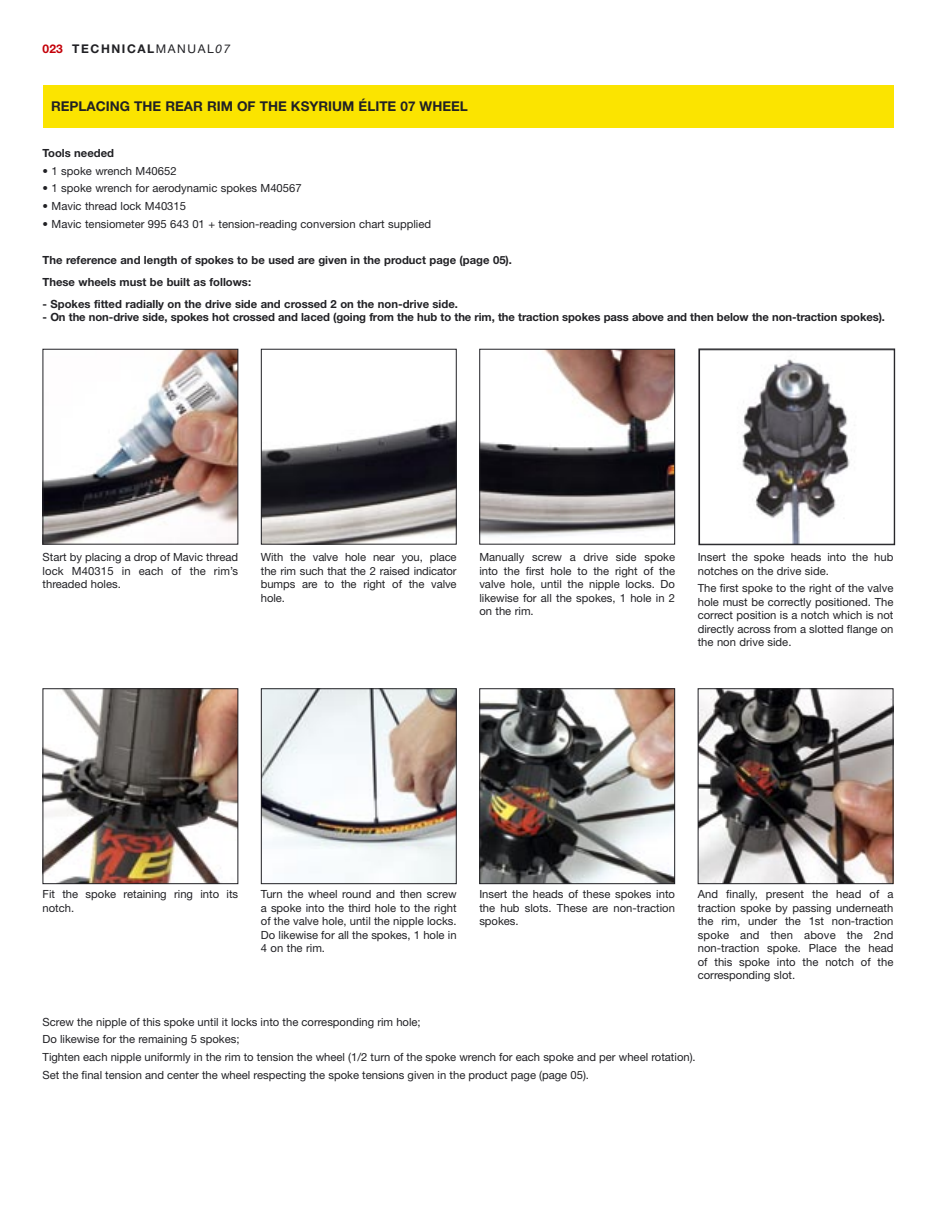
<style>
.page{position:relative;width:936px;height:1221px;background:#fff}
.page>*{position:absolute;margin:0;border:0;box-sizing:border-box;transform-origin:0 0}
.Normal_e{font:700 13.5px "Helvetica Neue";color:#212125}
.Normal_e-2{font:700 12px "Helvetica Neue";letter-spacing:.13em;color:#212125}
.Normal_e-3{font:700 12px "Helvetica Neue";color:#c40009}
.Normal_e-4{font:11.25px/13.5px "Helvetica Neue";color:#212125;text-align:justify}
.Normal_e-5{font:700 11.25px "Helvetica Neue";color:#212125}
.s1{font-weight:400}
.s2{font-weight:400;font-style:italic}
</style>
<div class="page">
<img style="left:45px;top:351px;width:191px;height:191px">
<div style="left:43px;top:349px;width:195px;height:195px;border:1px solid #212125"></div>
<img style="left:263px;top:421px;width:191px;height:121px">
<div style="left:261px;top:349px;width:195px;height:195px;border:1px solid #212125"></div>
<img style="left:481px;top:351px;width:192px;height:186px">
<div style="left:479px;top:349px;width:196px;height:195px;border:1px solid #212125"></div>
<img style="left:45px;top:690px;width:191px;height:192px">
<div style="left:43px;top:688px;width:195px;height:196px;border:1px solid #212125"></div>
<img style="left:263px;top:690px;width:191px;height:192px">
<div style="left:261px;top:688px;width:195px;height:196px;border:1px solid #212125"></div>
<img style="left:481px;top:690px;width:192px;height:192px">
<div style="left:479px;top:688px;width:196px;height:196px;border:1px solid #212125"></div>
<div style="left:43px;top:85px;width:850px;height:43px;background:#fbe400"></div>
<img style="left:699px;top:690px;width:192px;height:192px">
<div style="left:697px;top:688px;width:196px;height:196px;border:1px solid #212125"></div>
<img style="left:742px;top:359px;width:108px;height:183px">
<div style="left:698px;top:349px;width:196px;height:196px;border:1px solid #212125"></div>
<p class="Normal_e-3" style="left:43px;top:41px;width:22px">023</p>
<p class="Normal_e-2" style="left:72px;top:41px;width:159px">TECHNICAL<span class="s1">MANUAL</span><span class="s2">07</span></p>
<p class="Normal_e" style="left:51px;top:98px;width:418px">REPLACING THE REAR RIM OF THE KSYRIUM ÉLITE 07 WHEEL</p>
<p class="Normal_e-5" style="left:43px;top:146px;width:73px">Tools needed</p>
<p class="Normal_e-4" style="left:43px;top:164px;width:136px">• 1 spoke wrench M40652</p>
<p class="Normal_e-4" style="left:43px;top:181px;width:260px">• 1 spoke wrench for aerodynamic spokes M40567</p>
<p class="Normal_e-4" style="left:43px;top:199px;width:145px">• Mavic thread lock M40315</p>
<p class="Normal_e-4" style="left:43px;top:217px;width:390px">• Mavic tensiometer 995 643 01 + tension-reading conversion chart supplied</p>
<p class="Normal_e-5" style="left:43px;top:252px;width:471px">The reference and length of spokes to be used are given in the product page (page 05).</p>
<p class="Normal_e-5" style="left:43px;top:274px;width:210px">These wheels must be built as follows:</p>
<p class="Normal_e-5" style="left:43px;top:296px;width:417px">- Spokes fitted radially on the drive side and crossed 2 on the non-drive side.</p>
<p class="Normal_e-5" style="left:43px;top:310px;width:843px">- On the non-drive side, spokes hot crossed and laced (going from the hub to the rim, the traction spokes pass above and then below the non-traction spokes).</p>
<p class="Normal_e-4" style="left:43px;top:550px;width:197px">Start by placing a drop of Mavic thread lock M40315 in each of the rim’s threaded holes.</p>
<p class="Normal_e-4" style="left:261px;top:550px;width:197px">With the valve hole near you, place the rim such that the 2 raised indicator bumps are to the right of the valve hole.</p>
<p class="Normal_e-4" style="left:479px;top:550px;width:197px">Manually screw a drive side spoke into the first hole to the right of the valve hole, until the nipple locks. Do likewise for all the spokes, 1 hole in 2 on the rim.</p>
<p class="Normal_e-4" style="left:697px;top:550px;width:197px">Insert the spoke heads into the hub notches on the drive side.</p>
<p class="Normal_e-4" style="left:697px;top:581px;width:197px">The first spoke to the right of the valve hole must be correctly positioned. The correct position is a notch which is not directly across from a slotted flange on the non drive side.</p>
<p class="Normal_e-4" style="left:43px;top:887px;width:197px">Fit the spoke retaining ring into its notch.</p>
<p class="Normal_e-4" style="left:261px;top:887px;width:197px">Turn the wheel round and then screw a spoke into the third hole to the right of the valve hole, until the nipple locks.<br>Do likewise for all the spokes, 1 hole in 4 on the rim.</p>
<p class="Normal_e-4" style="left:479px;top:887px;width:197px">Insert the heads of these spokes into the hub slots. These are non-traction spokes.</p>
<p class="Normal_e-4" style="left:697px;top:887px;width:197px">And finally, present the head of a traction spoke by passing underneath the rim, under the 1st non-traction spoke and then above the 2nd non-traction spoke. Place the head of this spoke into the notch of the corresponding slot.</p>
<p class="Normal_e-4" style="left:43px;top:1014px;width:379px">Screw the nipple of this spoke until it locks into the corresponding rim hole;</p>
<p class="Normal_e-4" style="left:43px;top:1032px;width:198px">Do likewise for the remaining 5 spokes;</p>
<p class="Normal_e-4" style="left:43px;top:1050px;width:654px">Tighten each nipple uniformly in the rim to tension the wheel (1/2 turn of the spoke wrench for each spoke and per wheel rotation).</p>
<p class="Normal_e-4" style="left:43px;top:1067px;width:548px">Set the final tension and center the wheel respecting the spoke tensions given in the product page (page 05).</p>
</div>
